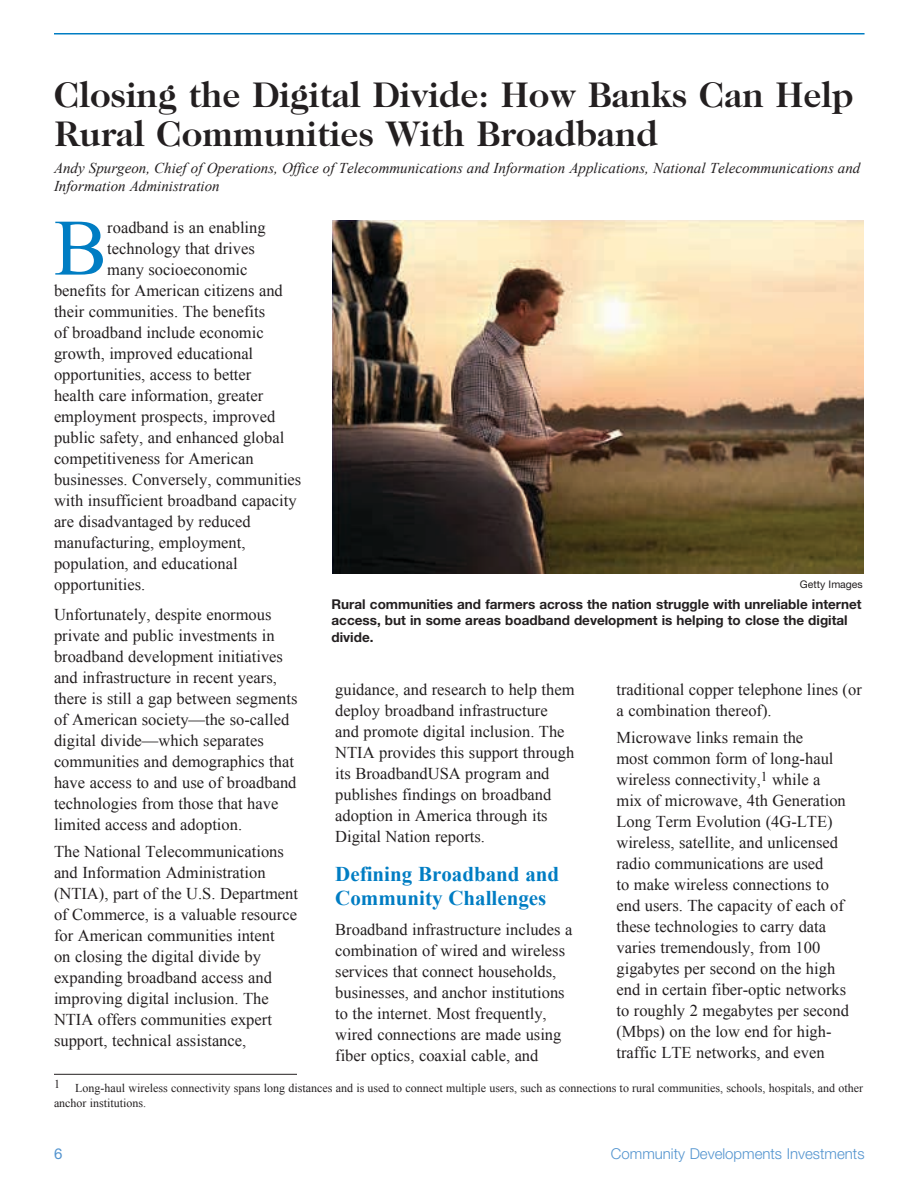
<style>
.page{position:relative;width:918px;height:1188px;background:#fff}
.page>*{position:absolute;margin:0;border:0;box-sizing:border-box;transform-origin:0 0}
.t1{font:79.95px "Times New Roman";color:#007dc3}
.t2{font:700 36px/39px "Caslon 224 Std";color:#231f20}
.t3{font:700 21px/24px "Times New Roman";color:#007dc3}
.t4{font:16.5px/21px "Times New Roman";color:#231f20}
.t5{font:italic 15px/18px "Times New Roman";color:#231f20}
.t6{font:300 15px "Helvetica Neue LT Std";color:#5394cf}
.t7{font:15px "Helvetica Neue LT Std";color:#5394cf}
.t8{font:700 13.5px/16.5px "Helvetica Neue LT Std";color:#231f20}
.t9{font:12px/15px "Times New Roman";color:#231f20}
.t10{font:10.5px "Helvetica Neue LT Std";color:#231f20}
</style>
<div class="page">
<hr style="left:54px;top:33px;width:811px;height:1px;background:#007dc3">
<hr style="left:54px;top:1074px;width:243px;height:1px;background:#231f20">
<img style="left:332px;top:220px;width:531px;height:353px">
<h2 class="t2" style="left:54px;top:75px;width:801px">Closing the Digital Divide: How Banks Can Help<br>Rural Communities With Broadband</h2>
<p class="t5" style="left:54px;top:159px;width:808px">Andy Spurgeon, Chief of Operations, Office of Telecommunications and Information Applications, National Telecommunications and<br>Information Administration</p>
<h1 class="t1" style="left:54px;top:194px;width:55px">B</h1>
<p class="t4" style="left:107px;top:216px;width:160px">roadband is an enabling</p>
<p class="t4" style="left:107px;top:237px;width:149px">technology that drives</p>
<p class="t4" style="left:107px;top:258px;width:142px">many socioeconomic</p>
<p class="t4" style="left:54px;top:279px;width:230px">benefits for American citizens and</p>
<p class="t4" style="left:54px;top:300px;width:213px">their communities. The benefits</p>
<p class="t4" style="left:54px;top:321px;width:211px">of broadband include economic</p>
<p class="t4" style="left:54px;top:342px;width:201px">growth, improved educational</p>
<p class="t4" style="left:54px;top:363px;width:199px">opportunities, access to better</p>
<p class="t4" style="left:54px;top:384px;width:211px">health care information, greater</p>
<p class="t4" style="left:54px;top:405px;width:223px">employment prospects, improved</p>
<p class="t4" style="left:54px;top:426px;width:232px">public safety, and enhanced global</p>
<p class="t4" style="left:54px;top:447px;width:201px">competitiveness for American</p>
<p class="t4" style="left:54px;top:468px;width:249px">businesses. Conversely, communities</p>
<p class="t4" style="left:54px;top:489px;width:244px">with insufficient broadband capacity</p>
<p class="t4" style="left:54px;top:510px;width:198px">are disadvantaged by reduced</p>
<p class="t4" style="left:54px;top:531px;width:193px">manufacturing, employment,</p>
<p class="t4" style="left:54px;top:552px;width:185px">population, and educational</p>
<p class="t4" style="left:54px;top:573px;width:93px">opportunities.</p>
<p class="t4" style="left:54px;top:603px;width:245px">Unfortunately, despite enormous private and public investments in broadband development initiatives and infrastructure in recent years, there is still a gap between segments of American society—the so-called digital divide—which separates communities and demographics that have access to and use of broadband technologies from those that have limited access and adoption.</p>
<p class="t4" style="left:54px;top:841px;width:246px">The National Telecommunications and Information Administration (NTIA), part of the U.S. Department of Commerce, is a valuable resource for American communities intent<br>on closing the digital divide by expanding broadband access and improving digital inclusion. The NTIA offers communities expert support, technical assistance,</p>
<p class="t10" style="left:800px;top:578px;width:64px">Getty Images</p>
<p class="t8" style="left:332px;top:596px;width:532px">Rural communities and farmers across the nation struggle with unreliable internet access, but in some areas boadband development is helping to close the digital divide.</p>
<p class="t4" style="left:335px;top:678px;width:241px">guidance, and research to help them deploy broadband infrastructure and promote digital inclusion. The<br>NTIA provides this support through its BroadbandUSA program and publishes findings on broadband adoption in America through its<br>Digital Nation reports.</p>
<p class="t3" style="left:335px;top:862px;width:225px">Defining Broadband and<br>Community Challenges</p>
<p class="t4" style="left:335px;top:919px;width:239px">Broadband infrastructure includes a combination of wired and wireless services that connect households, businesses, and anchor institutions to the internet. Most frequently, wired connections are made using fiber optics, coaxial cable, and</p>
<p class="t4" style="left:616px;top:678px;width:247px">traditional copper telephone lines (or a combination thereof).</p>
<p class="t4" style="left:616px;top:727px;width:234px">Microwave links remain the<br>most common form of long-haul wireless connectivity,<sup>1</sup> while a mix of microwave, 4th Generation<br>Long Term Evolution (4G-LTE) wireless, satellite, and unlicensed radio communications are used<br>to make wireless connections to end users. The capacity of each of these technologies to carry data varies tremendously, from 100 gigabytes per second on the high end in certain fiber-optic networks to roughly 2 megabytes per second (Mbps) on the low end for high&shy;traffic LTE networks, and even</p>
<p class="t9" style="left:54px;top:1076px;width:7px">1</p>
<p class="t9" style="left:54px;top:1080px;width:811px;text-indent:21px">Long-haul wireless connectivity spans long distances and is used to connect multiple users, such as connections to rural communities, schools, hospitals, and other anchor institutions.</p>
<p class="t7" style="left:54px;top:1144px;width:10px">6</p>
<p class="t6" style="left:611px;top:1144px;width:255px">Community Developments Investments</p>
</div>
